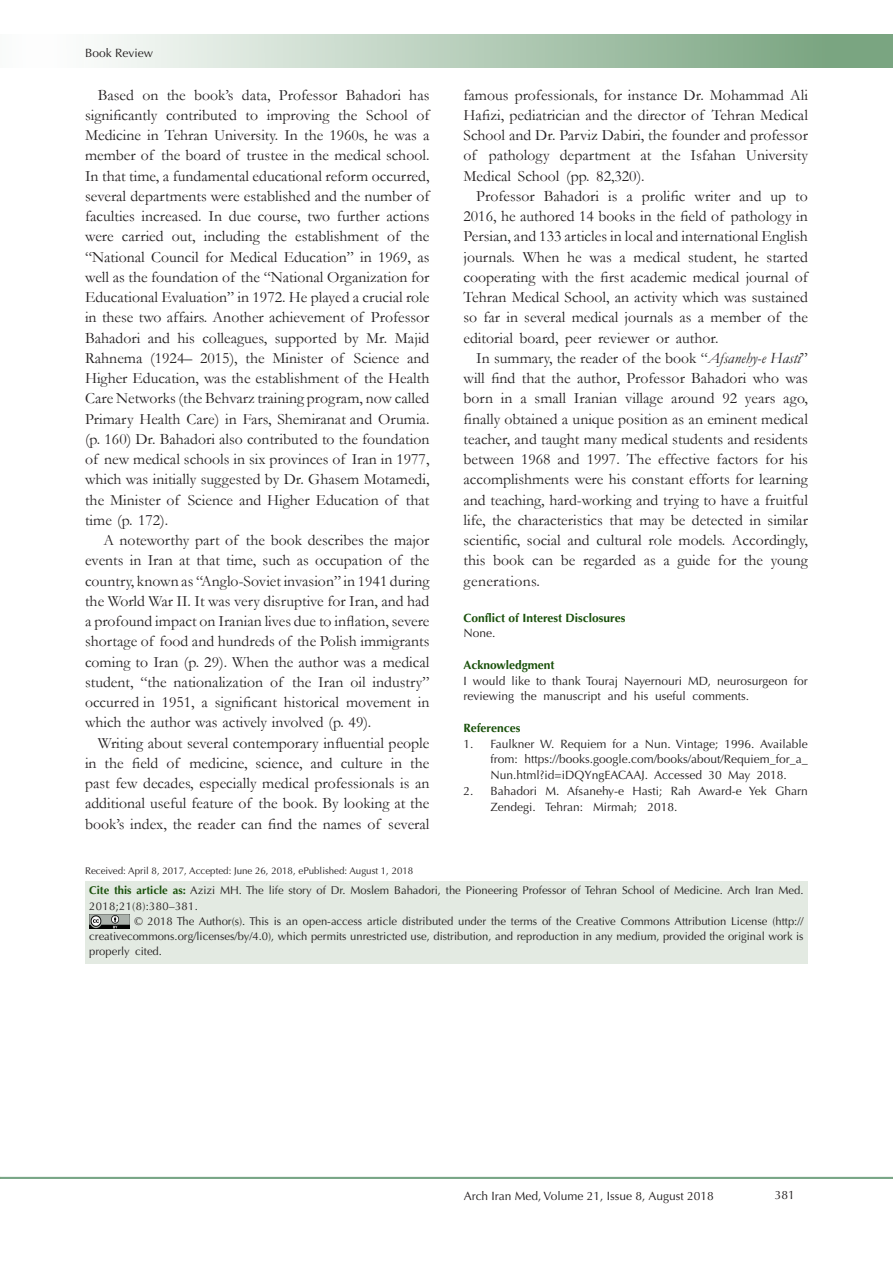
<style>
.page{position:relative;width:893px;height:1263px;background:#fff}
.page>*{position:absolute;margin:0;border:0;box-sizing:border-box;transform-origin:0 0}
.t1{font:15.75px/20.2px "Garamond";color:#231f20;text-align:justify}
.t2{font:12px/15.8px "Optima LT Std";color:#231f20}
.t3{font:700 12px "Optima LT Std";color:#19500a}
.t4{font:11.25px/15px "Optima LT Std";color:#231f20}
.t5{font:9.75px "Optima LT Std";color:#231f20}
.s1{font-style:italic}
.s2{font-weight:700;color:#19500a}
</style>
<div class="page">
<div style="left:0;top:1177px;width:893px;height:2px;background:#0099e5;border:1px solid #7aa581"></div>
<div style="left:0;top:35px;width:892px;height:33px;background:linear-gradient(to right,#fff,#719f79)"></div>
<div style="left:85px;top:881px;width:723px;height:83px;background:#e3eae2"></div>
<img style="left:89px;top:914px;width:40px;height:14px">
<p class="t2" style="left:85px;top:45px;width:70px">Book Review</p>
<p class="t1" style="left:85px;top:84px;width:346px;text-indent:13px">Based on the book’s data, Professor Bahadori has significantly contributed to improving the School of Medicine in Tehran University. In the 1960s, he was a member of the board of trustee in the medical school.<br>In that time, a fundamental educational reform occurred, several departments were established and the number of faculties increased. In due course, two further actions were carried out, including the establishment of the “National Council for Medical Education” in 1969, as well as the foundation of the “National Organization for Educational Evaluation” in 1972. He played a crucial role in these two affairs. Another achievement of Professor Bahadori and his colleagues, supported by Mr. Majid Rahnema (1924– 2015), the Minister of Science and Higher Education, was the establishment of the Health Care Networks (the Behvarz training program, now called Primary Health Care) in Fars, Shemiranat and Orumia. (p. 160) Dr. Bahadori also contributed to the foundation of new medical schools in six provinces of Iran in 1977, which was initially suggested by Dr. Ghasem Motamedi, the Minister of Science and Higher Education of that time (p. 172).</p>
<p class="t1" style="left:85px;top:530px;width:346px;text-indent:18px">A noteworthy part of the book describes the major events in Iran at that time, such as occupation of the country, known as “Anglo-Soviet invasion” in 1941 during the World War II. It was very disruptive for Iran, and had a profound impact on Iranian lives due to inflation, severe shortage of food and hundreds of the Polish immigrants coming to Iran (p. 29). When the author was a medical student, “the nationalization of the Iran oil industry” occurred in 1951, a significant historical movement in which the author was actively involved (p. 49).</p>
<p class="t1" style="left:85px;top:732px;width:346px;text-indent:13px">Writing about several contemporary influential people in the field of medicine, science, and culture in the past few decades, especially medical professionals is an additional useful feature of the book. By looking at the book’s index, the reader can find the names of several</p>
<p class="t5" style="left:85px;top:865px;width:330px">Received: April 8, 2017, Accepted: June 26, 2018, ePublished: August 1, 2018</p>
<p class="t1" style="left:463px;top:84px;width:346px">famous professionals, for instance Dr. Mohammad Ali Hafizi, pediatrician and the director of Tehran Medical School and Dr. Parviz Dabiri, the founder and professor of pathology department at the Isfahan University Medical School (pp. 82,320).</p>
<p class="t1" style="left:463px;top:185px;width:346px;text-indent:13px">Professor Bahadori is a prolific writer and up to 2016, he authored 14 books in the field of pathology in Persian, and 133 articles in local and international English journals. When he was a medical student, he started cooperating with the first academic medical journal of Tehran Medical School, an activity which was sustained so far in several medical journals as a member of the editorial board, peer reviewer or author.</p>
<p class="t1" style="left:463px;top:347px;width:346px;text-indent:13px">In summary, the reader of the book “<span class="s1">Afsanehy-e Hasti</span>” will find that the author, Professor Bahadori who was born in a small Iranian village around 92 years ago, finally obtained a unique position as an eminent medical teacher, and taught many medical students and residents between 1968 and 1997. The effective factors for his accomplishments were his constant efforts for learning and teaching, hard-working and trying to have a fruitful life, the characteristics that may be detected in similar scientific, social and cultural role models. Accordingly, this book can be regarded as a guide for the young generations.</p>
<p class="t3" style="left:463px;top:611px;width:163px">Conflict of Interest Disclosures</p>
<p class="t2" style="left:463px;top:626px;width:34px">None.</p>
<p class="t3" style="left:463px;top:658px;width:92px">Acknowledgment</p>
<p class="t2" style="left:463px;top:673px;width:346px">I would like to thank Touraj Nayernouri MD, neurosurgeon for reviewing the manuscript and his useful comments.</p>
<p class="t3" style="left:463px;top:721px;width:58px">References</p>
<p class="t2" style="left:490px;top:736px;width:319px;text-align:justify;text-indent:-27px">1. Faulkner W. Requiem for a Nun. Vintage; 1996. Available from: https://books.google.com/books/about/Requiem_for_a_ Nun.html?id=iDQYngEACAAJ. Accessed 30 May 2018.</p>
<p class="t2" style="left:490px;top:783px;width:319px;text-indent:-27px">2. Bahadori M. Afsanehy-e Hasti; Rah Award-e Yek Gharn<br>Zendegi. Tehran: Mirmah; 2018.</p>
<p class="t4" style="left:89px;top:882px;width:716px;line-height:15.8px"><span class="s2">Cite this article as:</span> Azizi MH. The life story of Dr. Moslem Bahadori, the Pioneering Professor of Tehran School of Medicine. Arch Iran Med.<br>2018;21(8):380–381.</p>
<p class="t4" style="left:89px;top:913px;width:716px;text-align:justify;text-indent:45px">© 2018 The Author(s). This is an open-access article distributed under the terms of the Creative Commons Attribution License (http:// creativecommons.org/licenses/by/4.0), which permits unrestricted use, distribution, and reproduction in any medium, provided the original work is properly cited.</p>
<p class="t2" style="left:464px;top:1188px;width:251px">Arch Iran Med, Volume 21, Issue 8, August 2018</p>
<p class="t2" style="left:775px;top:1187px;width:22px">381</p>
</div>
